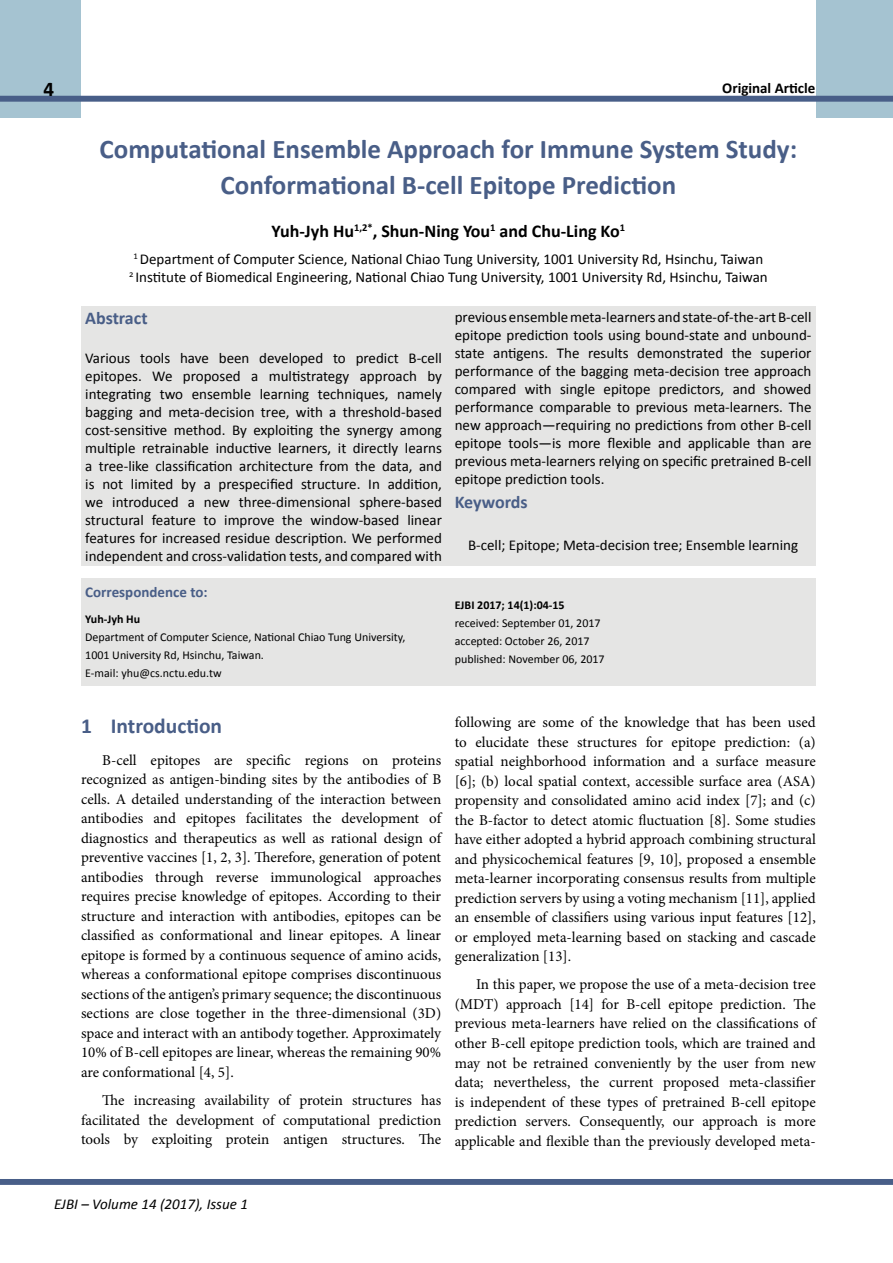
<style>
.page{position:relative;width:893px;height:1263px;background:#fff}
.page>*{position:absolute;margin:0;border:0;box-sizing:border-box;transform-origin:0 0}
.t1{font:700 27px/36px "Calibri";color:#495e87;text-align:center}
.t2{font:700 21.6px "Calibri";color:#495e87}
.t3{font:700 21px "Calibri";color:#000}
.t4{font:700 18px "Calibri";color:#000}
.t5{font:700 18px "Calibri";letter-spacing:-.005em;color:#495e87}
.t6{font:15px/19.5px "Minion Pro";color:#000;text-align:justify}
.t7{font:15px/18px "Calibri";color:#000;text-align:justify}
.t8{font:italic 15px "Calibri";color:#000}
.t9{font:700 15px "Calibri";color:#495e87}
.t10{font:700 15px "Calibri";color:#000}
.t11{font:12px/18px "Calibri";color:#000}
.t12{font:700 12px "Calibri";color:#000}
</style>
<div class="page">
<div style="left:0;top:1179px;width:893px;height:6px;background:#485e88"></div>
<div style="left:0;top:0;width:81px;height:118px;background:#a5c3d1"></div>
<div style="left:816px;top:0;width:77px;height:118px;background:#a5c3d1"></div>
<div style="left:0;top:96px;width:893px;height:6px;background:#485e88"></div>
<div style="left:81px;top:306px;width:735px;height:260px;background:#e5e5e4"></div>
<div style="left:81px;top:577px;width:735px;height:108px;background:#e5e5e4"></div>
<h3 class="t3" style="left:43px;top:75px;width:12px">4</h3>
<p class="t10" style="left:722px;top:79px;width:95px">Original Article</p>
<h1 class="t1" style="left:100px;top:131px;width:699px">Computational Ensemble Approach for Immune System Study:<br>Conformational B-cell Epitope Prediction</h1>
<p class="t4" style="left:272px;top:220px;width:355px">Yuh-Jyh Hu<sup>1,2*</sup>, Shun-Ning You<sup>1</sup> and Chu-Ling Ko<sup>1</sup></p>
<p class="t7" style="left:129px;top:250px;width:640px;text-align:center"><sup>1</sup> Department of Computer Science, National Chiao Tung University, 1001 University Rd, Hsinchu, Taiwan<br><sup>2</sup> Institute of Biomedical Engineering, National Chiao Tung University, 1001 University Rd, Hsinchu, Taiwan</p>
<p class="t5" style="left:85px;top:307px;width:64px">Abstract</p>
<p class="t7" style="left:85px;top:349px;width:358px">Various tools have been developed to predict B-cell epitopes. We proposed a multistrategy approach by integrating two ensemble learning techniques, namely bagging and meta-decision tree, with a threshold-based cost-sensitive method. By exploiting the synergy among multiple retrainable inductive learners, it directly learns a tree-like classification architecture from the data, and is not limited by a prespecified structure. In addition, we introduced a new three-dimensional sphere-based structural feature to improve the window-based linear features for increased residue description. We performed independent and cross-validation tests, and compared with</p>
<p class="t7" style="left:455px;top:308px;width:358px">previous ensemble meta-learners and state-of-the-art B-cell epitope prediction tools using bound-state and unbound&shy;state antigens. The results demonstrated the superior performance of the bagging meta-decision tree approach compared with single epitope predictors, and showed performance comparable to previous meta-learners. The new approach—requiring no predictions from other B-cell epitope tools—is more flexible and applicable than are previous meta-learners relying on specific pretrained B-cell epitope prediction tools.</p>
<p class="t5" style="left:455px;top:490px;width:75px">Keywords</p>
<p class="t7" style="left:468px;top:536px;width:332px">B-cell; Epitope; Meta-decision tree; Ensemble learning</p>
<p class="t9" style="left:85px;top:582px;width:124px">Correspondence to:</p>
<p class="t12" style="left:85px;top:612px;width:57px">Yuh-Jyh Hu</p>
<p class="t11" style="left:85px;top:628px;width:322px">Department of Computer Science, National Chiao Tung University,<br>1001 University Rd, Hsinchu, Taiwan.<br>E-mail: yhu@cs.nctu.edu.tw</p>
<p class="t12" style="left:455px;top:597px;width:111px">EJBI 2017; 14(1):04-15</p>
<p class="t11" style="left:455px;top:614px;width:151px">received: September 01, 2017 accepted: October 26, 2017 published: November 06, 2017</p>
<h2 class="t2" style="left:81px;top:712px;width:143px">1 Introduction</h2>
<p class="t6" style="left:81px;top:750px;width:362px;text-indent:21px">B-cell epitopes are specific regions on proteins recognized as antigen-binding sites by the antibodies of B cells. A detailed understanding of the interaction between antibodies and epitopes facilitates the development of diagnostics and therapeutics as well as rational design of preventive vaccines [1, 2, 3]. Therefore, generation of potent antibodies through reverse immunological approaches requires precise knowledge of epitopes. According to their structure and interaction with antibodies, epitopes can be classified as conformational and linear epitopes. A linear epitope is formed by a continuous sequence of amino acids, whereas a conformational epitope comprises discontinuous sections of the antigen’s primary sequence; the discontinuous sections are close together in the three-dimensional (3D) space and interact with an antibody together. Approximately 10% of B-cell epitopes are linear, whereas the remaining 90% are conformational [4, 5].</p>
<p class="t6" style="left:81px;top:1090px;width:362px;text-indent:21px">The increasing availability of protein structures has facilitated the development of computational prediction tools by exploiting protein antigen structures. The</p>
<p class="t6" style="left:455px;top:713px;width:363px">following are some of the knowledge that has been used to elucidate these structures for epitope prediction: (a) spatial neighborhood information and a surface measure [6]; (b) local spatial context, accessible surface area (ASA) propensity and consolidated amino acid index [7]; and (c) the B-factor to detect atomic fluctuation [8]. Some studies have either adopted a hybrid approach combining structural and physicochemical features [9, 10], proposed a ensemble meta-learner incorporating consensus results from multiple prediction servers by using a voting mechanism [11], applied an ensemble of classifiers using various input features [12], or employed meta-learning based on stacking and cascade generalization [13].</p>
<p class="t6" style="left:455px;top:975px;width:363px;text-indent:21px">In this paper, we propose the use of a meta-decision tree (MDT) approach [14] for B-cell epitope prediction. The previous meta-learners have relied on the classifications of other B-cell epitope prediction tools, which are trained and may not be retrained conveniently by the user from new data; nevertheless, the current proposed meta-classifier is independent of these types of pretrained B-cell epitope prediction servers. Consequently, our approach is more applicable and flexible than the previously developed meta-</p>
<p class="t8" style="left:54px;top:1194px;width:196px">EJBI – Volume 14 (2017), Issue 1</p>
</div>
